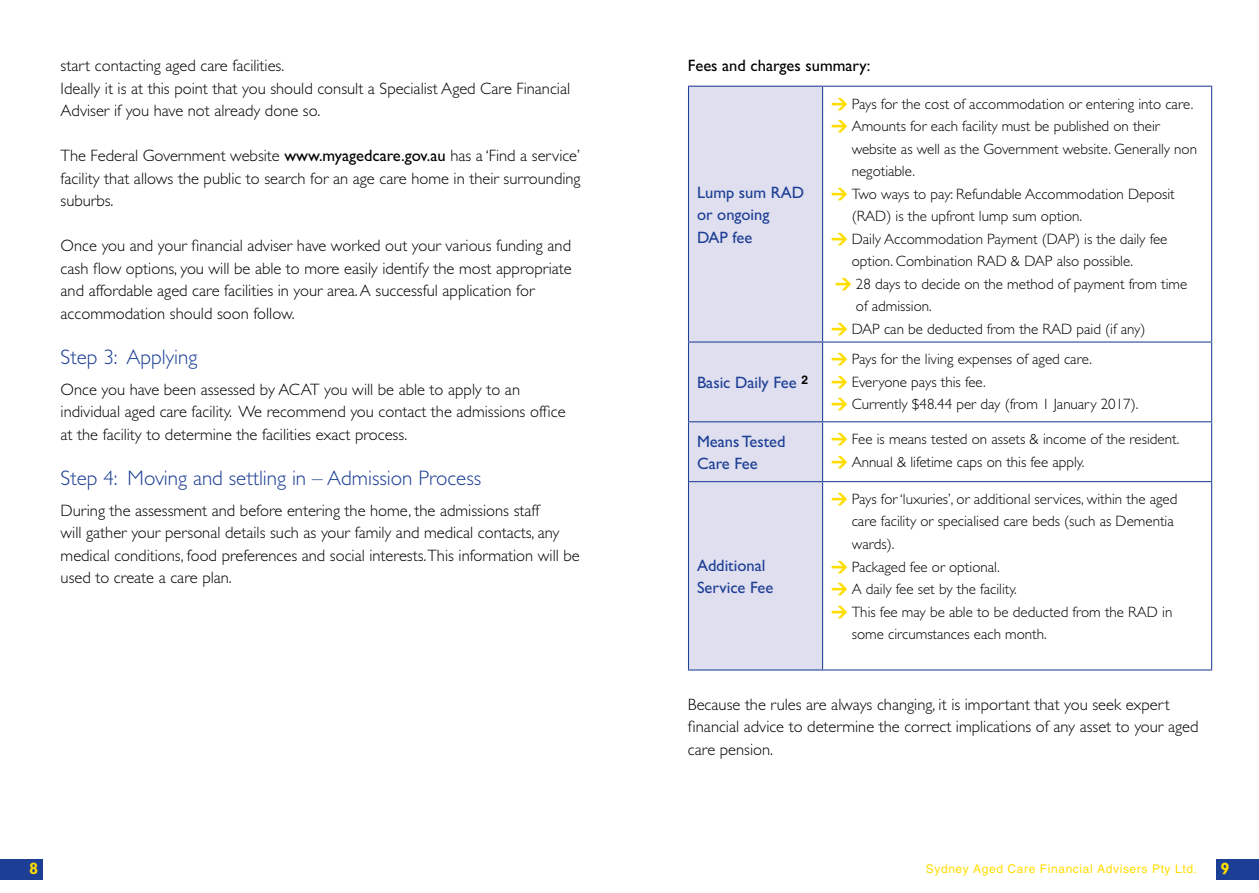
<style>
.page{position:relative;width:1259px;height:893px;background:#fff}
.page>*{position:absolute;margin:0;border:0;box-sizing:border-box;transform-origin:0 0}
.t1{font:300 21px "Gill Sans";color:#1c3e94}
.t2{font:300 16.5px/22.5px "Gill Sans";color:#000}
.t3{font:16.5px/22.5px "Gill Sans";color:#1c3e94}
.t4{font:16.5px "Gill Sans";color:#000}
.t5{font:700 16.5px "Gill Sans";color:#fd0}
.t6{font:300 15px/22.5px "Gill Sans";color:#000}
.t7{font:12px "Helvetica";letter-spacing:.05em;color:#fd0}
.s1{font-weight:400}
.s2{font-family:"DIN";font-weight:900;font-size:16.5px;color:#fd0}
</style>
<div class="page">
<div style="left:0;top:859px;width:43px;height:21px;background:#1c3e94"></div>
<div style="left:1216px;top:859px;width:43px;height:21px;background:#1c3e94"></div>
<div style="left:689px;top:87px;width:133px;height:582px;background:#dfdfef"></div>
<hr style="left:688px;top:86px;width:134px;height:1px;background:#1c3e94">
<hr style="left:688px;top:87px;width:1px;height:254px;background:#1c3e94">
<hr style="left:822px;top:86px;width:390px;height:1px;background:#1c3e94">
<hr style="left:822px;top:87px;width:1px;height:254px;background:#1c3e94">
<hr style="left:1211px;top:87px;width:1px;height:254px;background:#1c3e94">
<hr style="left:688px;top:341px;width:134px;height:2px;background:#1c3e94">
<hr style="left:688px;top:343px;width:1px;height:78px;background:#1c3e94">
<hr style="left:822px;top:341px;width:390px;height:2px;background:#1c3e94">
<hr style="left:822px;top:343px;width:1px;height:78px;background:#1c3e94">
<hr style="left:1211px;top:343px;width:1px;height:78px;background:#1c3e94">
<hr style="left:688px;top:421px;width:134px;height:1px;background:#1c3e94">
<hr style="left:688px;top:422px;width:1px;height:59px;background:#1c3e94">
<hr style="left:822px;top:421px;width:390px;height:1px;background:#1c3e94">
<hr style="left:822px;top:422px;width:1px;height:59px;background:#1c3e94">
<hr style="left:1211px;top:422px;width:1px;height:59px;background:#1c3e94">
<hr style="left:688px;top:481px;width:134px;height:1px;background:#1c3e94">
<hr style="left:688px;top:482px;width:1px;height:187px;background:#1c3e94">
<hr style="left:822px;top:481px;width:390px;height:1px;background:#1c3e94">
<hr style="left:822px;top:482px;width:1px;height:187px;background:#1c3e94">
<hr style="left:1211px;top:482px;width:1px;height:187px;background:#1c3e94">
<hr style="left:688px;top:669px;width:134px;height:1px;background:#1c3e94">
<hr style="left:822px;top:669px;width:390px;height:1px;background:#1c3e94">
<p class="t2" style="left:61px;top:55px;width:511px">start contacting aged care facilities.<br>Ideally it is at this point that you should consult a Specialist Aged Care Financial<br>Adviser if you have not already done so.</p>
<p class="t2" style="left:61px;top:145px;width:521px;text-align:justify">The Federal Government website <span class="s1">www.myagedcare.gov.au</span> has a ‘Find a service’ facility that allows the public to search for an age care home in their surrounding suburbs.</p>
<p class="t2" style="left:61px;top:235px;width:513px">Once you and your financial adviser have worked out your various funding and cash flow options, you will be able to more easily identify the most appropriate and affordable aged care facilities in your area. A successful application for accommodation should soon follow.</p>
<p class="t1" style="left:61px;top:345px;width:138px">Step 3: Applying</p>
<p class="t2" style="left:61px;top:378px;width:506px">Once you have been assessed by ACAT you will be able to apply to an individual aged care facility. We recommend you contact the admissions office at the facility to determine the facilities exact process.</p>
<p class="t1" style="left:61px;top:466px;width:422px">Step 4: Moving and settling in – Admission Process</p>
<p class="t2" style="left:61px;top:499px;width:521px">During the assessment and before entering the home, the admissions staff<br>will gather your personal details such as your family and medical contacts, any medical conditions, food preferences and social interests.This information will be used to create a care plan.</p>
<p class="t4" style="left:688px;top:56px;width:184px">Fees and charges summary:</p>
<p class="t3" style="left:697px;top:181px;width:109px">Lump sum RAD or ongoing<br>DAP fee</p>
<p class="t3" style="left:697px;top:371px;width:112px">Basic Daily Fee <sup>2</sup></p>
<p class="t6" style="left:831px;top:92px;width:364px"><span class="s2">&gt;</span> Pays for the cost of accommodation or entering into care. <span class="s2">&gt;</span> Amounts for each facility must be published on their</p>
<p class="t6" style="left:851px;top:137px;width:347px">website as well as the Government website. Generally non</p>
<p class="t6" style="left:851px;top:160px;width:65px">negotiable.</p>
<p class="t6" style="left:831px;top:182px;width:345px"><span class="s2">&gt;</span> Two ways to pay: Refundable Accommodation Deposit</p>
<p class="t6" style="left:851px;top:205px;width:232px">(RAD) is the upfront lump sum option.</p>
<p class="t6" style="left:831px;top:227px;width:338px"><span class="s2">&gt;</span> Daily Accommodation Payment (DAP) is the daily fee</p>
<p class="t6" style="left:851px;top:250px;width:283px">option. Combination RAD &amp; DAP also possible.</p>
<p class="t6" style="left:835px;top:272px;width:353px"><span class="s2">&gt;</span> 28 days to decide on the method of payment from time</p>
<p class="t6" style="left:856px;top:295px;width:77px">of admission.</p>
<p class="t6" style="left:831px;top:317px;width:316px"><span class="s2">&gt;</span> DAP can be deducted from the RAD paid (if any)</p>
<p class="t6" style="left:831px;top:348px;width:309px"><span class="s2">&gt;</span> Pays for the living expenses of aged care.<br><span class="s2">&gt;</span> Everyone pays this fee.<br><span class="s2">&gt;</span> Currently $48.44 per day (from 1 January 2017).</p>
<p class="t3" style="left:697px;top:430px;width:90px">Means Tested<br>Care Fee</p>
<p class="t6" style="left:831px;top:428px;width:350px"><span class="s2">&gt;</span> Fee is means tested on assets &amp; income of the resident. <span class="s2">&gt;</span> Annual &amp; lifetime caps on this fee apply.</p>
<p class="t3" style="left:697px;top:554px;width:78px">Additional<br>Service Fee</p>
<p class="t6" style="left:831px;top:488px;width:348px"><span class="s2">&gt;</span> Pays for ‘luxuries’, or additional services, within the aged</p>
<p class="t6" style="left:851px;top:510px;width:323px">care facility or specialised care beds (such as Dementia</p>
<p class="t6" style="left:851px;top:533px;width:44px">wards).</p>
<p class="t6" style="left:831px;top:555px;width:170px"><span class="s2">&gt;</span> Packaged fee or optional.</p>
<p class="t6" style="left:831px;top:578px;width:187px"><span class="s2">&gt;</span> A daily fee set by the facility.</p>
<p class="t6" style="left:831px;top:600px;width:343px"><span class="s2">&gt;</span> This fee may be able to be deducted from the RAD in</p>
<p class="t6" style="left:851px;top:623px;width:197px">some circumstances each month.</p>
<p class="t2" style="left:688px;top:693px;width:512px">Because the rules are always changing, it is important that you seek expert financial advice to determine the correct implications of any asset to your aged care pension.</p>
<p class="t5" style="left:29px;top:859px;width:11px">8</p>
<p class="t5" style="left:1220px;top:859px;width:11px">9</p>
<p class="t7" style="left:926px;top:861px;width:272px">Sydney Aged Care Financial Advisers Pty Ltd.</p>
</div>
